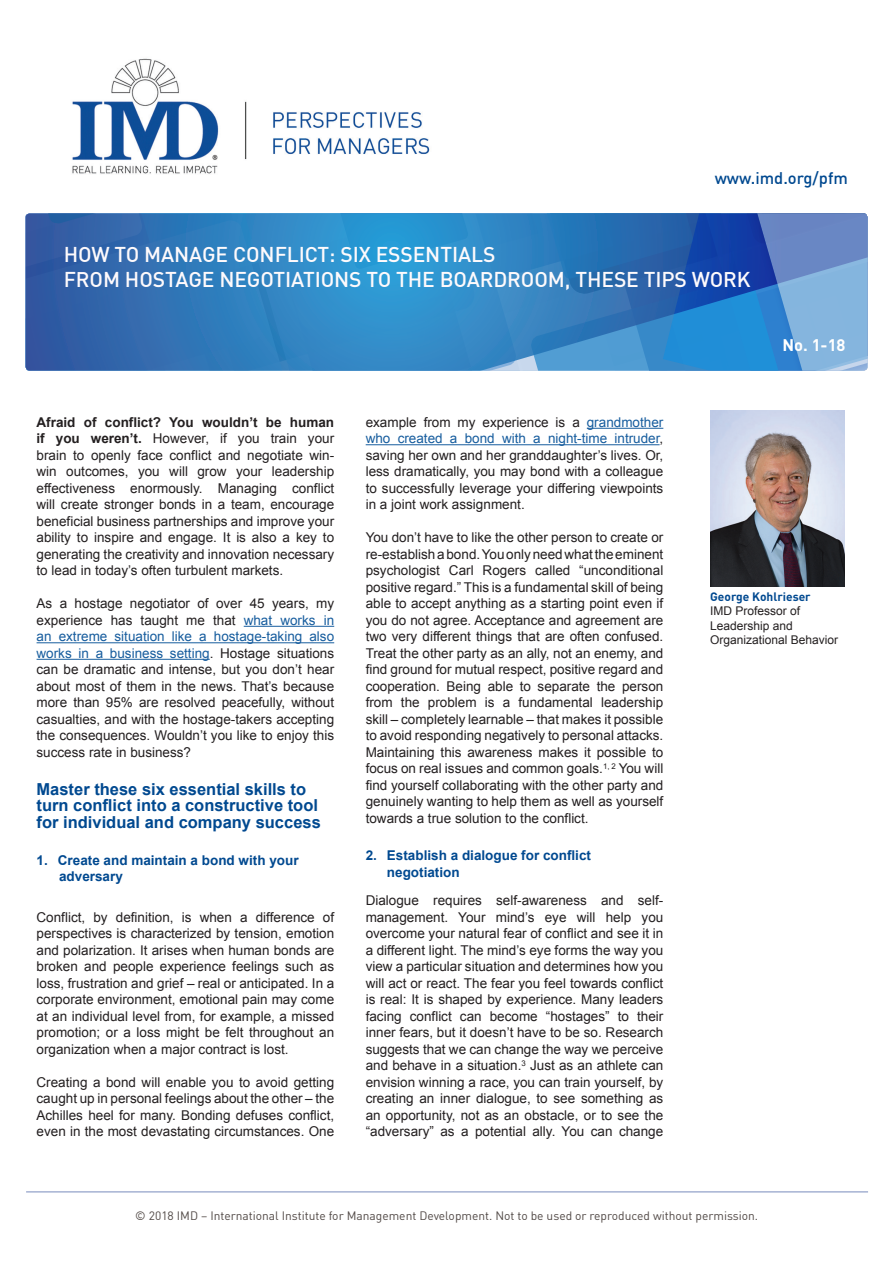
<style>
.page{position:relative;width:893px;height:1263px;background:#fff}
.page>*{position:absolute;margin:0;border:0;box-sizing:border-box;transform-origin:0 0}
.t1{font:500 21px/25.2px "DIN";letter-spacing:-.005em;color:#fefafc}
.t2{font:700 16.5px/16.5px "Arial";color:#014990}
.t3{font:500 16.5px "DIN";color:#014990}
.t4{font:700 16.5px "DIN";color:#fff}
.t5{font:13.5px/16.5px "Arial";color:#231f20;text-align:justify}
.t6{font:700 13.5px/16.2px "Arial";color:#014990}
.t7{font:12px "DIN";color:#524a47}
.t8{font:12px/14.4px "Arial";color:#231f20}
.t9{font:700 12px "DIN";color:#014990}
.s1{font-weight:700}
.s2{color:#175d9e}
</style>
<div class="page">
<svg style="left:26px;top:213px;width:841px;height:158px;background:#367fbf"></svg>
<hr style="left:244px;top:626px;width:90px;height:1px;background:#175d9e">
<hr style="left:37px;top:642px;width:297px;height:1px;background:#175d9e">
<hr style="left:37px;top:659px;width:173px;height:1px;background:#175d9e">
<hr style="left:587px;top:428px;width:76px;height:1px;background:#175d9e">
<hr style="left:366px;top:444px;width:294px;height:1px;background:#175d9e">
<hr style="left:26px;top:1191px;width:842px;height:1px;background:#788bbc">
<img style="left:72px;top:58px;width:358px;height:116px">
<img style="left:710px;top:410px;width:134px;height:176px">
<p class="t3" style="left:715px;top:167px;width:135px">www.imd.org/pfm</p>
<h1 class="t1" style="left:64px;top:241px;width:688px">HOW TO MANAGE CONFLICT: SIX ESSENTIALS<br>FROM HOSTAGE NEGOTIATIONS TO THE BOARDROOM, THESE TIPS WORK</h1>
<p class="t4" style="left:782px;top:335px;width:65px">No. 1-18</p>
<p class="t5" style="left:37px;top:414px;width:299px"><span class="s1">Afraid of conflict? You wouldn’t be human if you weren’t.</span> However, if you train your brain to openly face conflict and negotiate win&shy;win outcomes, you will grow your leadership effectiveness enormously. Managing conflict will create stronger bonds in a team, encourage beneficial business partnerships and improve your ability to inspire and engage. It is also a key to generating the creativity and innovation necessary to lead in today’s often turbulent markets.</p>
<p class="t5" style="left:37px;top:595px;width:299px">As a hostage negotiator of over 45 years, my experience has taught me that <span class="s2">what works in an extreme situation like a hostage-taking also works in a business setting</span>. Hostage situations can be dramatic and intense, but you don’t hear about most of them in the news. That’s because more than 95% are resolved peacefully, without casualties, and with the hostage-takers accepting the consequences. Wouldn’t you like to enjoy this success rate in business?</p>
<p class="t2" style="left:37px;top:781px;width:286px">Master these six essential skills to turn conflict into a constructive tool for individual and company success</p>
<p class="t6" style="left:59px;top:853px;width:241px;text-indent:-23px">1. Create and maintain a bond with your adversary</p>
<p class="t5" style="left:37px;top:909px;width:299px">Conflict, by definition, is when a difference of perspectives is characterized by tension, emotion and polarization. It arises when human bonds are broken and people experience feelings such as loss, frustration and grief – real or anticipated. In a corporate environment, emotional pain may come at an individual level from, for example, a missed promotion; or a loss might be felt throughout an organization when a major contract is lost.</p>
<p class="t5" style="left:37px;top:1074px;width:299px">Creating a bond will enable you to avoid getting caught up in personal feelings about the other – the Achilles heel for many. Bonding defuses conflict, even in the most devastating circumstances. One</p>
<p class="t5" style="left:366px;top:414px;width:299px">example from my experience is a <span class="s2">grandmother who created a bond with a night-time intruder</span>, saving her own and her granddaughter’s lives. Or, less dramatically, you may bond with a colleague to successfully leverage your differing viewpoints in a joint work assignment.</p>
<p class="t5" style="left:366px;top:529px;width:299px">You don’t have to like the other person to create or re-establish a bond. You only need what the eminent psychologist Carl Rogers called “unconditional positive regard.” This is a fundamental skill of being able to accept anything as a starting point even if you do not agree. Acceptance and agreement are two very different things that are often confused.<br>Treat the other party as an ally, not an enemy, and find ground for mutual respect, positive regard and cooperation. Being able to separate the person from the problem is a fundamental leadership skill – completely learnable – that makes it possible to avoid responding negatively to personal attacks.<br>Maintaining this awareness makes it possible to focus on real issues and common goals.<sup>1,</sup> <sup>2</sup> You will find yourself collaborating with the other party and genuinely wanting to help them as well as yourself towards a true solution to the conflict.</p>
<p class="t6" style="left:387px;top:848px;width:206px;text-indent:-21px">2. Establish a dialogue for conflict negotiation</p>
<p class="t5" style="left:366px;top:892px;width:299px">Dialogue requires self-awareness and self&shy;management. Your mind’s eye will help you overcome your natural fear of conflict and see it in a different light. The mind’s eye forms the way you view a particular situation and determines how you will act or react. The fear you feel towards conflict is real: It is shaped by experience. Many leaders facing conflict can become “hostages” to their inner fears, but it doesn’t have to be so. Research suggests that we can change the way we perceive and behave in a situation.<sup>3</sup> Just as an athlete can envision winning a race, you can train yourself, by creating an inner dialogue, to see something as an opportunity, not as an obstacle, or to see the “adversary” as a potential ally. You can change</p>
<p class="t9" style="left:710px;top:589px;width:102px">George Kohlrieser</p>
<p class="t8" style="left:710px;top:604px;width:130px">IMD Professor of<br>Leadership and<br>Organizational Behavior</p>
<p class="t7" style="left:135px;top:1208px;width:624px">© 2018 IMD – International Institute for Management Development. Not to be used or reproduced without permission.</p>
</div>
